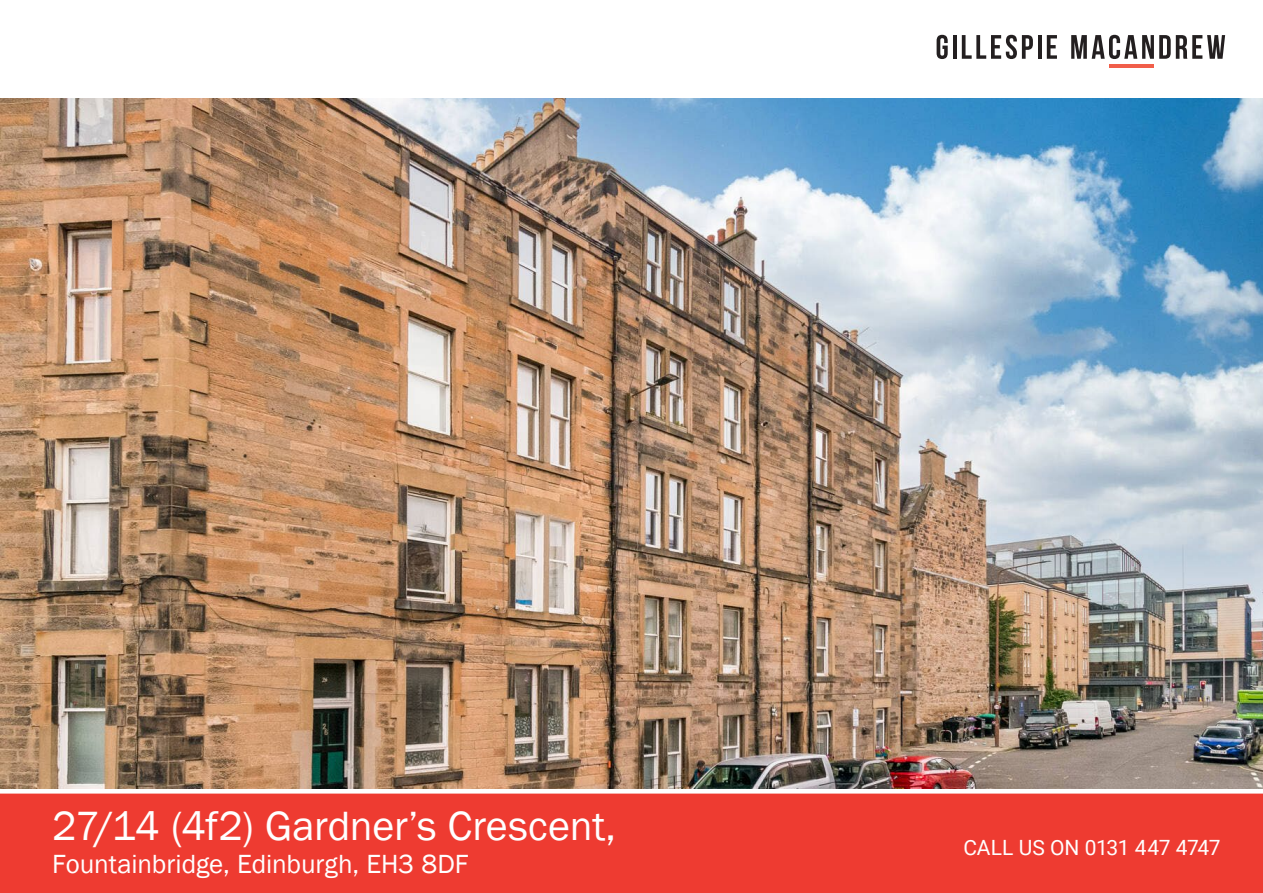
<style>
.page{position:relative;width:1263px;height:893px;background:#fff}
.page>*{position:absolute;margin:0;border:0;box-sizing:border-box;transform-origin:0 0}
._1_address{font:42px "Franklin Gothic";letter-spacing:-.005em;color:#fff}
._1_address-2{font:27px "Franklin Gothic";letter-spacing:-.005em;color:#fff}
.t1{font:21px "Roboto";letter-spacing:-.02em;color:#fff}
</style>
<div class="page">
<div style="left:0;top:794px;width:1263px;height:99px;background:#ee3b31"></div>
<img style="left:1px;top:99px;width:1262px;height:690px">
<hr style="left:1109px;top:64px;width:45px;height:4px;background:#f15e4a">
<svg style="left:936px;top:35px;width:12px;height:24px"></svg>
<hr style="left:953px;top:35px;width:3px;height:24px;background:#231f20">
<svg style="left:962px;top:35px;width:71px;height:24px"></svg>
<hr style="left:1038px;top:35px;width:3px;height:24px;background:#231f20">
<svg style="left:1047px;top:35px;width:10px;height:24px"></svg>
<svg style="left:1071px;top:35px;width:154px;height:24px"></svg>
<p class="_1_address" style="left:52px;top:799px;width:565px">27/14 (4f2) Gardner’s Crescent,</p>
<p class="_1_address-2" style="left:52px;top:847px;width:418px">Fountainbridge, Edinburgh, EH3 8DF</p>
<p class="t1" style="left:963px;top:833px;width:259px">CALL US ON 0131 447 4747</p>
</div>
